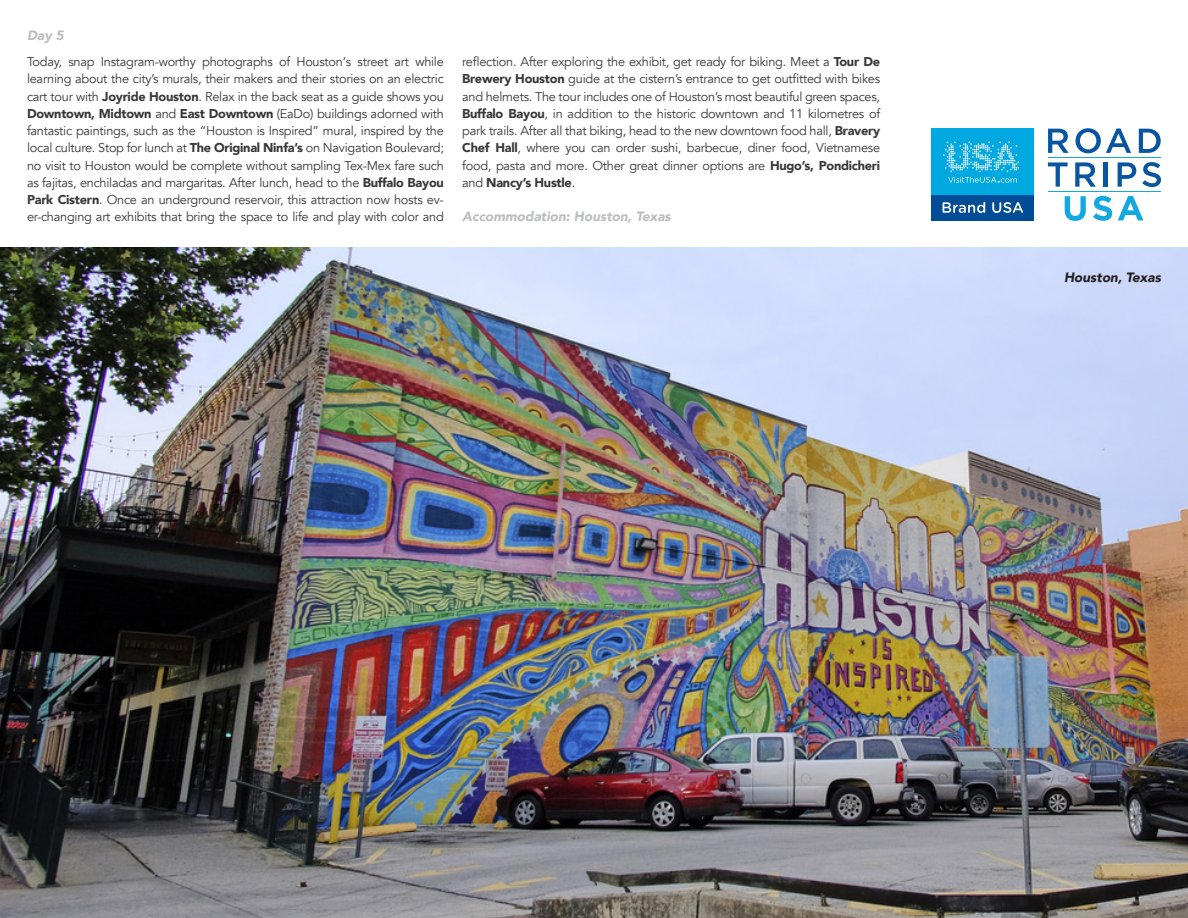
<style>
.page{position:relative;width:1188px;height:918px;background:#fff}
.page>*{position:absolute;margin:0;border:0;box-sizing:border-box;transform-origin:0 0}
.Accommodation{font:italic 900 13.5px "Avenir";color:#bcbdc0}
.Photo_Caption{font:italic 900 13.5px "Avenir";color:#231f20}
.Section_Title_no_lin{font:italic 900 13.5px "Avenir";color:#bcbdc0}
.t1{font:12.75px/17.2px "Avenir";letter-spacing:-.02em;color:#383839;text-align:justify}
.s1{font-weight:900}
</style>
<div class="page">
<img style="left:0;top:248px;width:1188px;height:670px">
<div style="left:932px;top:129px;width:102px;height:91px;background:#00a8e2"></div>
<div style="left:932px;top:195px;width:102px;height:25px;background:#004c97"></div>
<svg style="left:943px;top:202px;width:42px;height:11px"></svg>
<svg style="left:992px;top:202px;width:31px;height:11px"></svg>
<svg style="left:943px;top:142px;width:76px;height:41px"></svg>
<svg style="left:1048px;top:129px;width:21px;height:24px"></svg>
<svg style="left:1075px;top:128px;width:56px;height:25px"></svg>
<svg style="left:1139px;top:129px;width:22px;height:24px"></svg>
<svg style="left:1048px;top:162px;width:20px;height:25px"></svg>
<svg style="left:1075px;top:162px;width:21px;height:25px"></svg>
<hr style="left:1104px;top:162px;width:4px;height:25px;background:#0855a0">
<svg style="left:1118px;top:162px;width:18px;height:25px"></svg>
<svg style="left:1142px;top:162px;width:19px;height:25px"></svg>
<svg style="left:1065px;top:196px;width:21px;height:25px"></svg>
<svg style="left:1093px;top:196px;width:19px;height:25px"></svg>
<svg style="left:1118px;top:196px;width:25px;height:24px"></svg>
<hr style="left:1048px;top:191px;width:113px;height:1px;background:#13a8e0">
<hr style="left:1048px;top:157px;width:113px;height:1px;background:#13a8e0">
<p class="Section_Title_no_lin" style="left:27px;top:24px;width:38px">Day 5</p>
<p class="t1" style="left:27px;top:53px;width:418px">Today, snap Instagram-worthy photographs of Houston‘s street art while learning about the city’s murals, their makers and their stories on an electric cart tour with <span class="s1">Joyride Houston</span>. Relax in the back seat as a guide shows you <span class="s1">Downtown, Midtown</span> and <span class="s1">East Downtown</span> (EaDo) buildings adorned with fantastic paintings, such as the “Houston is Inspired” mural, inspired by the local culture. Stop for lunch at <span class="s1">The Original Ninfa’s</span> on Navigation Boulevard; no visit to Houston would be complete without sampling Tex-Mex fare such as fajitas, enchiladas and margaritas. After lunch, head to the <span class="s1">Buffalo Bayou Park Cistern</span>. Once an underground reservoir, this attraction now hosts ev&shy;er-changing art exhibits that bring the space to life and play with color and</p>
<p class="t1" style="left:462px;top:53px;width:419px">reflection. After exploring the exhibit, get ready for biking. Meet a <span class="s1">Tour De Brewery Houston</span> guide at the cistern’s entrance to get outfitted with bikes and helmets. The tour includes one of Houston’s most beautiful green spaces, <span class="s1">Buffalo Bayou</span>, in addition to the historic downtown and 11 kilometres of park trails. After all that biking, head to the new downtown food hall, <span class="s1">Bravery Chef Hall</span>, where you can order sushi, barbecue, diner food, Vietnamese food, pasta and more. Other great dinner options are <span class="s1">Hugo’s, Pondicheri </span>and <span class="s1">Nancy’s Hustle</span>.</p>
<p class="Accommodation" style="left:462px;top:205px;width:210px">Accommodation: Houston, Texas</p>
<p class="Photo_Caption" style="left:1064px;top:266px;width:98px">Houston, Texas</p>
</div>
